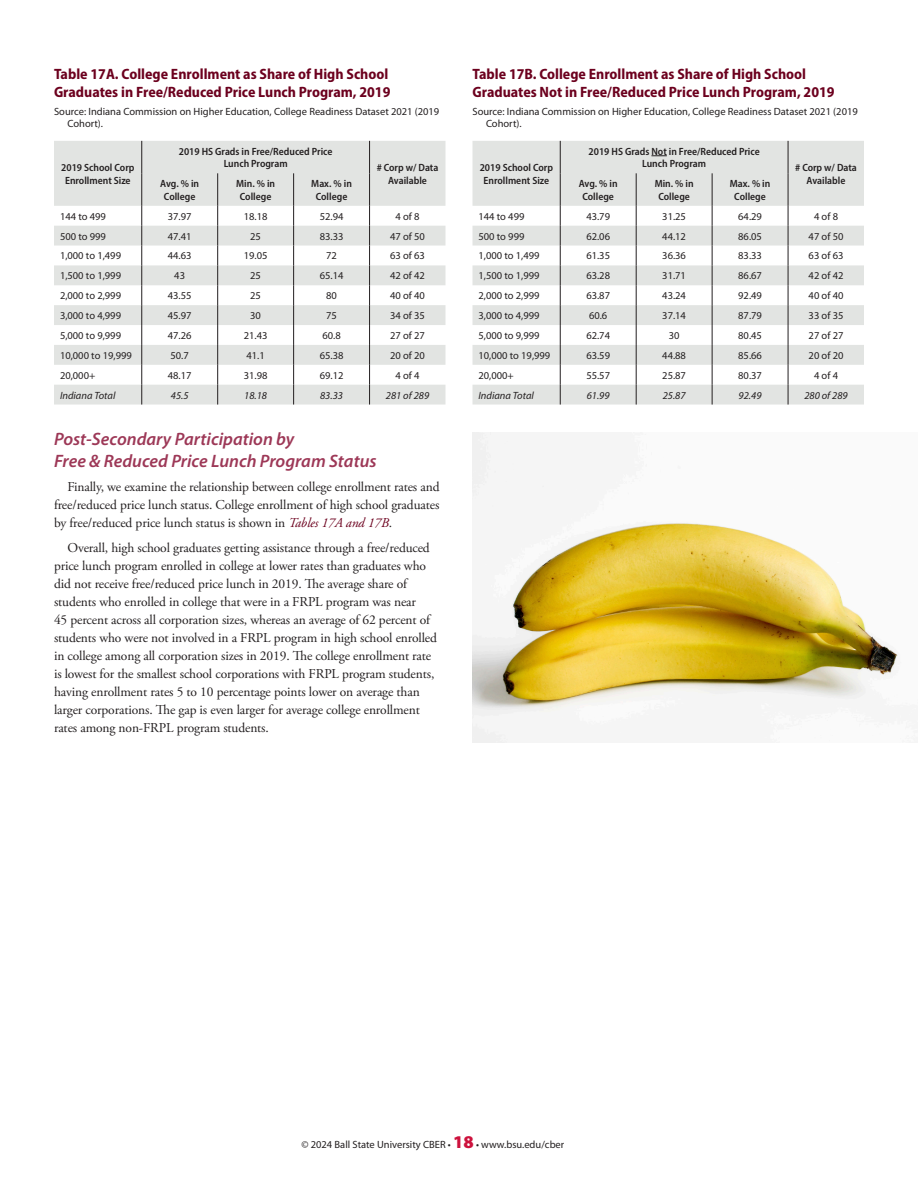
<style>
.page{position:relative;width:918px;height:1188px;background:#fff}
.page>*{position:absolute;margin:0;border:0;box-sizing:border-box;transform-origin:0 0}
.t1{font:italic 600 18px/21.6px "Myriad Pro";color:#9d3857}
.H4_Figure_Title{font:700 semi-condensed 15px/18px "Myriad Pro";color:#6c001e}
.Body{font:13.5px/18px "Adobe Garamond Pro";letter-spacing:-.01em;color:#231f20;text-align:justify}
.Data{font:10.5px "Myriad Pro";color:#231f20}
.H5_Column_Title{font:600 semi-condensed 10.5px/12.6px "Myriad Pro";color:#231f20;text-align:center}
.Source_Note{font:10.5px/12.6px "Myriad Pro";color:#231f20}
.Data-2{font:italic 10.5px "Myriad Pro";color:#231f20}
.s1{font-style:italic;color:#6c001e}
.s2{font-weight:900;font-size:18px;color:#cd123d}
</style>
<div class="page">
<svg style="left:472px;top:141px;width:392px;height:264px"></svg>
<svg style="left:54px;top:141px;width:392px;height:264px"></svg>
<img style="left:472px;top:432px;width:426px;height:310px">
<p class="H4_Figure_Title" style="left:54px;top:64px;width:338px">Table 17A. College Enrollment as Share of High School<br>Graduates in Free/Reduced Price Lunch Program, 2019</p>
<p class="Source_Note" style="left:68px;top:105px;width:373px;text-indent:-14px">Source: Indiana Commission on Higher Education, College Readiness Dataset 2021 (2019<br>Cohort).</p>
<p class="H5_Column_Title" style="left:61px;top:161px;width:75px">2019 School Corp<br>Enrollment Size</p>
<p class="H5_Column_Title" style="left:179px;top:145px;width:155px">2019 HS Grads in Free/Reduced Price<br>Lunch Program</p>
<p class="H5_Column_Title" style="left:377px;top:161px;width:63px"># Corp w/ Data<br>Available</p>
<p class="H5_Column_Title" style="left:160px;top:177px;width:40px">Avg. % in<br>College</p>
<p class="H5_Column_Title" style="left:236px;top:177px;width:40px">Min. % in<br>College</p>
<p class="H5_Column_Title" style="left:311px;top:177px;width:42px">Max. % in<br>College</p>
<p class="Data" style="left:60px;top:210px;width:47px">144 to 499</p>
<p class="Data" style="left:168px;top:210px;width:25px">37.97</p>
<p class="Data" style="left:244px;top:210px;width:25px">18.18</p>
<p class="Data" style="left:320px;top:210px;width:25px">52.94</p>
<p class="Data" style="left:396px;top:210px;width:26px">4 of 8</p>
<p class="Data" style="left:60px;top:230px;width:47px">500 to 999</p>
<p class="Data" style="left:168px;top:230px;width:25px">47.41</p>
<p class="Data" style="left:250px;top:230px;width:12px">25</p>
<p class="Data" style="left:320px;top:230px;width:25px">83.33</p>
<p class="Data" style="left:390px;top:230px;width:36px">47 of 50</p>
<p class="Data" style="left:60px;top:249px;width:63px">1,000 to 1,499</p>
<p class="Data" style="left:168px;top:249px;width:25px">44.63</p>
<p class="Data" style="left:244px;top:249px;width:25px">19.05</p>
<p class="Data" style="left:326px;top:249px;width:12px">72</p>
<p class="Data" style="left:390px;top:249px;width:36px">63 of 63</p>
<p class="Data" style="left:60px;top:269px;width:63px">1,500 to 1,999</p>
<p class="Data" style="left:174px;top:269px;width:12px">43</p>
<p class="Data" style="left:250px;top:269px;width:12px">25</p>
<p class="Data" style="left:320px;top:269px;width:25px">65.14</p>
<p class="Data" style="left:390px;top:269px;width:36px">42 of 42</p>
<p class="Data" style="left:60px;top:289px;width:63px">2,000 to 2,999</p>
<p class="Data" style="left:168px;top:289px;width:25px">43.55</p>
<p class="Data" style="left:250px;top:289px;width:12px">25</p>
<p class="Data" style="left:326px;top:289px;width:12px">80</p>
<p class="Data" style="left:390px;top:289px;width:36px">40 of 40</p>
<p class="Data" style="left:60px;top:309px;width:63px">3,000 to 4,999</p>
<p class="Data" style="left:168px;top:309px;width:25px">45.97</p>
<p class="Data" style="left:250px;top:309px;width:12px">30</p>
<p class="Data" style="left:326px;top:309px;width:12px">75</p>
<p class="Data" style="left:390px;top:309px;width:36px">34 of 35</p>
<p class="Data" style="left:60px;top:329px;width:63px">5,000 to 9,999</p>
<p class="Data" style="left:168px;top:329px;width:25px">47.26</p>
<p class="Data" style="left:244px;top:329px;width:25px">21.43</p>
<p class="Data" style="left:322px;top:329px;width:20px">60.8</p>
<p class="Data" style="left:390px;top:329px;width:36px">27 of 27</p>
<p class="Data" style="left:60px;top:349px;width:73px">10,000 to 19,999</p>
<p class="Data" style="left:171px;top:349px;width:20px">50.7</p>
<p class="Data" style="left:246px;top:349px;width:20px">41.1</p>
<p class="Data" style="left:320px;top:349px;width:25px">65.38</p>
<p class="Data" style="left:390px;top:349px;width:36px">20 of 20</p>
<p class="Data" style="left:60px;top:369px;width:37px">20,000+</p>
<p class="Data" style="left:168px;top:369px;width:25px">48.17</p>
<p class="Data" style="left:244px;top:369px;width:25px">31.98</p>
<p class="Data" style="left:320px;top:369px;width:25px">69.12</p>
<p class="Data" style="left:396px;top:369px;width:26px">4 of 4</p>
<p class="Data-2" style="left:60px;top:389px;width:57px">Indiana Total</p>
<p class="Data-2" style="left:171px;top:389px;width:19px">45.5</p>
<p class="Data-2" style="left:244px;top:389px;width:24px">18.18</p>
<p class="Data-2" style="left:320px;top:389px;width:24px">83.33</p>
<p class="Data-2" style="left:386px;top:389px;width:45px">281 of 289</p>
<h3 class="t1" style="left:54px;top:428px;width:324px">Post-Secondary Participation by<br>Free &amp; Reduced Price Lunch Program Status</h3>
<p class="Body" style="left:54px;top:479px;width:387px;text-indent:14px">Finally, we examine the relationship between college enrollment rates and free/reduced price lunch status. College enrollment of high school graduates by free/reduced price lunch status is shown in <span class="s1">Tables 17A and 17B</span>.</p>
<p class="Body" style="left:54px;top:539px;width:385px;text-align:left;text-indent:14px">Overall, high school graduates getting assistance through a free/reduced price lunch program enrolled in college at lower rates than graduates who did not receive free/reduced price lunch in 2019. The average share of students who enrolled in college that were in a FRPL program was near<br>45 percent across all corporation sizes, whereas an average of 62 percent of students who were not involved in a FRPL program in high school enrolled in college among all corporation sizes in 2019. The college enrollment rate is lowest for the smallest school corporations with FRPL program students, having enrollment rates 5 to 10 percentage points lower on average than larger corporations. The gap is even larger for average college enrollment rates among non-FRPL program students.</p>
<p class="H4_Figure_Title" style="left:472px;top:64px;width:364px">Table 17B. College Enrollment as Share of High School<br>Graduates Not in Free/Reduced Price Lunch Program, 2019</p>
<p class="Source_Note" style="left:486px;top:105px;width:373px;text-indent:-14px">Source: Indiana Commission on Higher Education, College Readiness Dataset 2021 (2019<br>Cohort).</p>
<p class="H5_Column_Title" style="left:480px;top:161px;width:75px">2019 School Corp<br>Enrollment Size</p>
<p class="H5_Column_Title" style="left:589px;top:145px;width:173px">2019 HS Grads Not in Free/Reduced Price<br>Lunch Program</p>
<p class="H5_Column_Title" style="left:795px;top:161px;width:63px"># Corp w/ Data<br>Available</p>
<p class="H5_Column_Title" style="left:579px;top:177px;width:40px">Avg. % in<br>College</p>
<p class="H5_Column_Title" style="left:655px;top:177px;width:40px">Min. % in<br>College</p>
<p class="H5_Column_Title" style="left:730px;top:177px;width:42px">Max. % in<br>College</p>
<p class="Data" style="left:478px;top:210px;width:47px">144 to 499</p>
<p class="Data" style="left:586px;top:210px;width:25px">43.79</p>
<p class="Data" style="left:662px;top:210px;width:25px">31.25</p>
<p class="Data" style="left:738px;top:210px;width:25px">64.29</p>
<p class="Data" style="left:814px;top:210px;width:26px">4 of 8</p>
<p class="Data" style="left:478px;top:230px;width:47px">500 to 999</p>
<p class="Data" style="left:586px;top:230px;width:25px">62.06</p>
<p class="Data" style="left:662px;top:230px;width:25px">44.12</p>
<p class="Data" style="left:738px;top:230px;width:25px">86.05</p>
<p class="Data" style="left:809px;top:230px;width:36px">47 of 50</p>
<p class="Data" style="left:478px;top:249px;width:63px">1,000 to 1,499</p>
<p class="Data" style="left:586px;top:249px;width:25px">61.35</p>
<p class="Data" style="left:662px;top:249px;width:25px">36.36</p>
<p class="Data" style="left:738px;top:249px;width:25px">83.33</p>
<p class="Data" style="left:809px;top:249px;width:36px">63 of 63</p>
<p class="Data" style="left:478px;top:269px;width:63px">1,500 to 1,999</p>
<p class="Data" style="left:586px;top:269px;width:25px">63.28</p>
<p class="Data" style="left:662px;top:269px;width:25px">31.71</p>
<p class="Data" style="left:738px;top:269px;width:25px">86.67</p>
<p class="Data" style="left:809px;top:269px;width:36px">42 of 42</p>
<p class="Data" style="left:478px;top:289px;width:63px">2,000 to 2,999</p>
<p class="Data" style="left:586px;top:289px;width:25px">63.87</p>
<p class="Data" style="left:662px;top:289px;width:25px">43.24</p>
<p class="Data" style="left:738px;top:289px;width:25px">92.49</p>
<p class="Data" style="left:809px;top:289px;width:36px">40 of 40</p>
<p class="Data" style="left:478px;top:309px;width:63px">3,000 to 4,999</p>
<p class="Data" style="left:589px;top:309px;width:20px">60.6</p>
<p class="Data" style="left:662px;top:309px;width:25px">37.14</p>
<p class="Data" style="left:738px;top:309px;width:25px">87.79</p>
<p class="Data" style="left:809px;top:309px;width:36px">33 of 35</p>
<p class="Data" style="left:478px;top:329px;width:63px">5,000 to 9,999</p>
<p class="Data" style="left:586px;top:329px;width:25px">62.74</p>
<p class="Data" style="left:669px;top:329px;width:12px">30</p>
<p class="Data" style="left:738px;top:329px;width:25px">80.45</p>
<p class="Data" style="left:809px;top:329px;width:36px">27 of 27</p>
<p class="Data" style="left:478px;top:349px;width:73px">10,000 to 19,999</p>
<p class="Data" style="left:586px;top:349px;width:25px">63.59</p>
<p class="Data" style="left:662px;top:349px;width:25px">44.88</p>
<p class="Data" style="left:738px;top:349px;width:25px">85.66</p>
<p class="Data" style="left:809px;top:349px;width:36px">20 of 20</p>
<p class="Data" style="left:478px;top:369px;width:37px">20,000+</p>
<p class="Data" style="left:586px;top:369px;width:25px">55.57</p>
<p class="Data" style="left:662px;top:369px;width:25px">25.87</p>
<p class="Data" style="left:738px;top:369px;width:25px">80.37</p>
<p class="Data" style="left:814px;top:369px;width:26px">4 of 4</p>
<p class="Data-2" style="left:478px;top:389px;width:57px">Indiana Total</p>
<p class="Data-2" style="left:587px;top:389px;width:24px">61.99</p>
<p class="Data-2" style="left:663px;top:389px;width:24px">25.87</p>
<p class="Data-2" style="left:739px;top:389px;width:24px">92.49</p>
<p class="Data-2" style="left:804px;top:389px;width:45px">280 of 289</p>
<p class="Source_Note" style="left:302px;top:1138px;width:264px">© 2024 Ball State University CBER • <span class="s2">18</span> • www.bsu.edu/cber</p>
</div>
